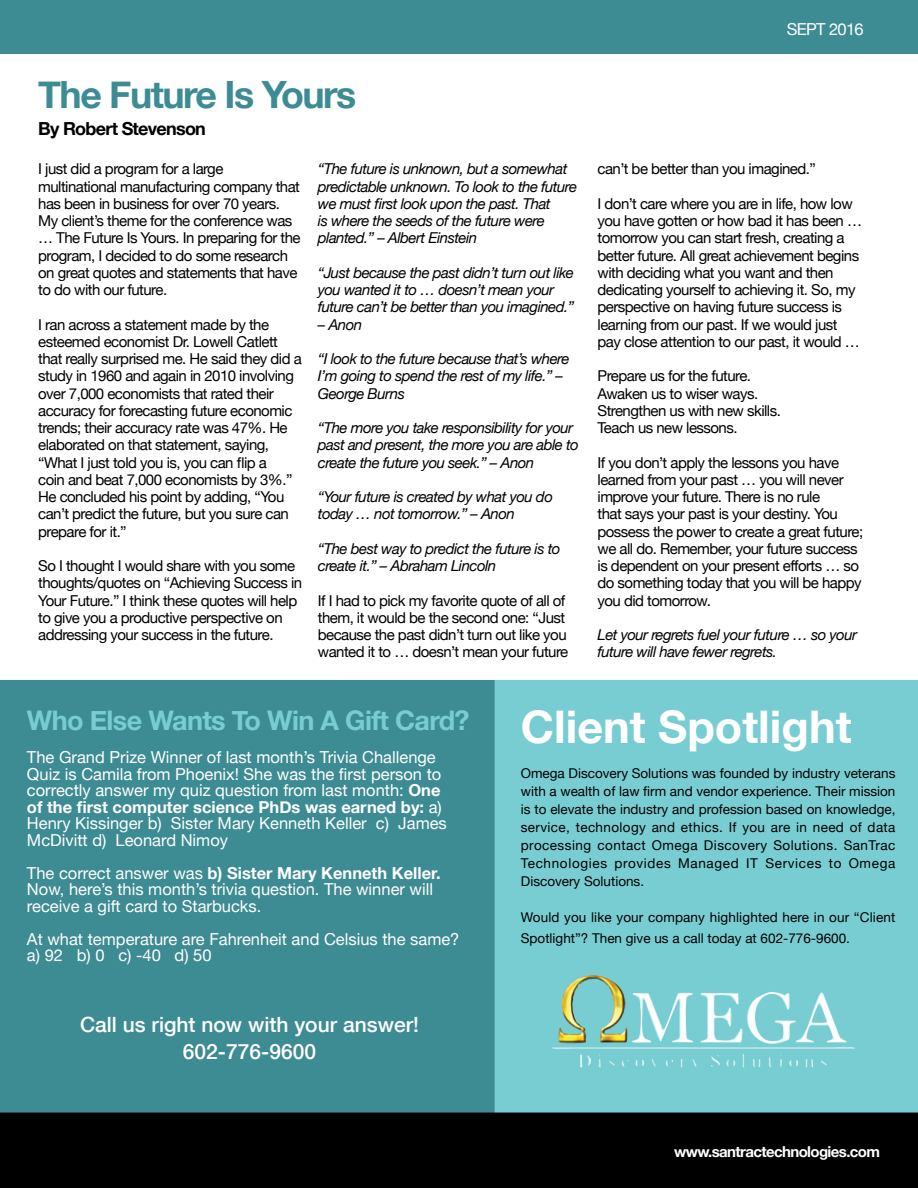
<style>
.page{position:relative;width:918px;height:1188px;background:#fff}
.page>*{position:absolute;margin:0;border:0;box-sizing:border-box;transform-origin:0 0}
.t1{font:700 45px "Helvetica Neue";color:#fff}
.t2{font:700 37.5px "Helvetica Neue";letter-spacing:-.04em;color:#3d8b93}
.t3{font:700 27px "Helvetica Neue";letter-spacing:-.025em;color:#78cdd2}
.t4{font:500 21px/27px "Helvetica Neue";color:#fff;text-align:center}
.t5{font:700 18px "Helvetica Neue";letter-spacing:-.04em;color:#000}
.t6{font:16.5px/16.5px "Helvetica Neue";color:#fff}
.t7{font:16.5px "Helvetica Neue";letter-spacing:-.04em;color:#fff}
.t8{font:15px/17.2px "Helvetica Neue";letter-spacing:-.035em;color:#000}
.t9{font:italic 15px/17.2px "Helvetica Neue";letter-spacing:-.035em;color:#000}
.t10{font:700 15px "Helvetica Neue";letter-spacing:-.04em;color:#fff}
.t11{font:13.5px/18px "Helvetica Neue";letter-spacing:.01em;color:#000;text-align:justify}
.s1{font-weight:700}
</style>
<div class="page">
<div style="left:495px;top:680px;width:423px;height:433px;background:#78cdd2"></div>
<div style="left:1px;top:681px;width:493px;height:461px;background:#3d8b93"></div>
<hr style="left:0;top:375px;width:1px;height:343px;background:#3d8b93">
<div style="left:0;top:1113px;width:918px;height:75px;background:#000"></div>
<div style="left:0;top:0;width:918px;height:54px;background:#3d8b93"></div>
<img style="left:558px;top:975px;width:289px;height:70px">
<h2 class="t2" style="left:38px;top:71px;width:320px">The Future Is Yours</h2>
<p class="t5" style="left:38px;top:117px;width:169px">By Robert Stevenson</p>
<p class="t8" style="left:38px;top:160px;width:264px">I just did a program for a large multinational manufacturing company that has been in business for over 70 years.<br>My client’s theme for the conference was … The Future Is Yours. In preparing for the program, I decided to do some research on great quotes and statements that have to do with our future.</p>
<p class="t8" style="left:38px;top:316px;width:265px">I ran across a statement made by the esteemed economist Dr. Lowell Catlett that really surprised me. He said they did a study in 1960 and again in 2010 involving over 7,000 economists that rated their accuracy for forecasting future economic trends; their accuracy rate was 47%. He elaborated on that statement, saying, “What I just told you is, you can flip a<br>coin and beat 7,000 economists by 3%.” He concluded his point by adding, “You can’t predict the future, but you sure can prepare for it.”</p>
<p class="t8" style="left:38px;top:557px;width:266px">So I thought I would share with you some thoughts/quotes on “Achieving Success in Your Future.” I think these quotes will help to give you a productive perspective on addressing your success in the future.</p>
<p class="t9" style="left:318px;top:160px;width:261px">“The future is unknown, but a somewhat predictable unknown. To look to the future we must first look upon the past. That<br>is where the seeds of the future were planted.” – Albert Einstein</p>
<p class="t9" style="left:318px;top:264px;width:258px">“Just because the past didn’t turn out like you wanted it to … doesn’t mean your future can’t be better than you imagined.”</p>
<p class="t9" style="left:318px;top:316px;width:46px">– Anon</p>
<p class="t9" style="left:318px;top:350px;width:253px">“I look to the future because that’s where<br>I’m going to spend the rest of my life.” –<br>George Burns</p>
<p class="t9" style="left:318px;top:419px;width:263px">“The more you take responsibility for your past and present, the more you are able to create the future you seek.” – Anon</p>
<p class="t9" style="left:318px;top:488px;width:237px">“Your future is created by what you do today … not tomorrow.” – Anon</p>
<p class="t9" style="left:318px;top:540px;width:244px">“The best way to predict the future is to create it.” – Abraham Lincoln</p>
<p class="t8" style="left:318px;top:592px;width:252px">If I had to pick my favorite quote of all of them, it would be the second one: “Just because the past didn’t turn out like you wanted it to … doesn’t mean your future</p>
<p class="t7" style="left:787px;top:19px;width:78px">SEPT 2016</p>
<p class="t8" style="left:598px;top:160px;width:220px">can’t be better than you imagined.”</p>
<p class="t8" style="left:598px;top:195px;width:266px">I don’t care where you are in life, how low you have gotten or how bad it has been … tomorrow you can start fresh, creating a better future. All great achievement begins with deciding what you want and then dedicating yourself to achieving it. So, my perspective on having future success is learning from our past. If we would just pay close attention to our past, it would …</p>
<p class="t8" style="left:598px;top:367px;width:185px">Prepare us for the future.<br>Awaken us to wiser ways.<br>Strengthen us with new skills.<br>Teach us new lessons.</p>
<p class="t8" style="left:598px;top:454px;width:267px">If you don’t apply the lessons you have learned from your past … you will never improve your future. There is no rule<br>that says your past is your destiny. You possess the power to create a great future; we all do. Remember, your future success is dependent on your present efforts … so do something today that you will be happy you did tomorrow.</p>
<p class="t9" style="left:598px;top:626px;width:261px">Let your regrets fuel your future … so your future will have fewer regrets.</p>
<h3 class="t3" style="left:27px;top:704px;width:444px">Who Else Wants To Win A Gift Card?</h3>
<p class="t6" style="left:27px;top:749px;width:421px">The Grand Prize Winner of last month’s Trivia Challenge Quiz is Camila from Phoenix! She was the first person to correctly answer my quiz question from last month: <span class="s1">One of the first computer science PhDs was earned by:</span> a)<br>Henry Kissinger b) Sister Mary Kenneth Keller c) James McDivitt d) Leonard Nimoy</p>
<p class="t6" style="left:27px;top:864px;width:415px">The correct answer was <span class="s1">b) Sister Mary Kenneth Keller.<br></span>Now, here’s this month’s trivia question. The winner will receive a gift card to Starbucks.</p>
<p class="t6" style="left:27px;top:930px;width:434px">At what temperature are Fahrenheit and Celsius the same? a) 92 b) 0 c) -40 d) 50</p>
<h3 class="t4" style="left:80px;top:1010px;width:340px">Call us right now with your answer!<br>602-776-9600</h3>
<h1 class="t1" style="left:521px;top:699px;width:332px">Client Spotlight</h1>
<p class="t11" style="left:521px;top:764px;width:376px">Omega Discovery Solutions was founded by industry veterans with a wealth of law firm and vendor experience. Their mission is to elevate the industry and profession based on knowledge, service, technology and ethics. If you are in need of data processing contact Omega Discovery Solutions. SanTrac Technologies provides Managed IT Services to Omega Discovery Solutions.</p>
<p class="t11" style="left:521px;top:906px;width:376px;line-height:21px">Would you like your company highlighted here in our “Client<br>Spotlight”? Then give us a call today at 602-776-9600.</p>
<p class="t10" style="left:674px;top:1143px;width:207px">www.santractechnologies.com</p>
</div>
